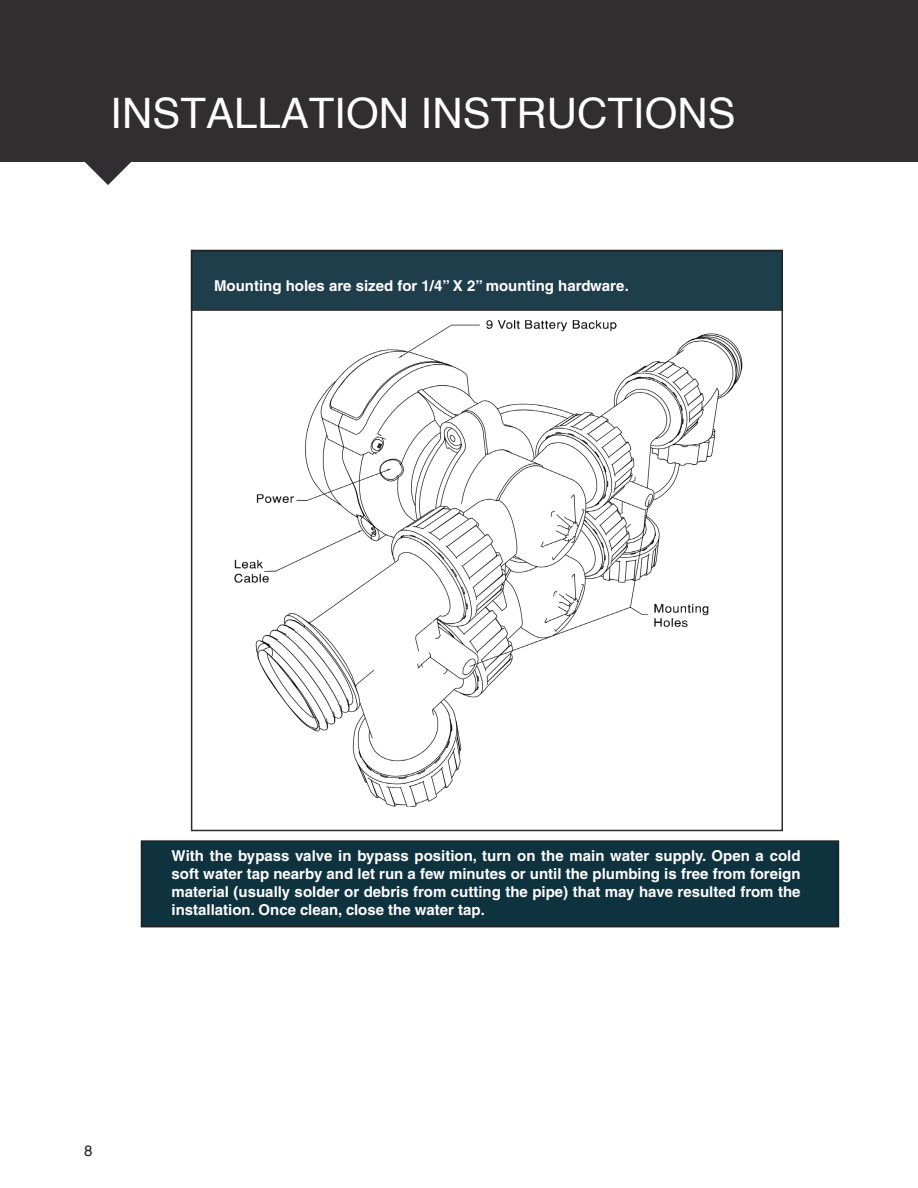
<style>
.page{position:relative;width:918px;height:1188px;background:#fff}
.page>*{position:absolute;margin:0;border:0;box-sizing:border-box;transform-origin:0 0}
.t1{font:42px "Helvetica";color:#fff}
.t2{font:700 15px/18px "Helvetica CE";color:#fff;text-align:justify}
.t3{font:15px "Helvetica";color:#231f20}
</style>
<div class="page">
<svg style="left:85px;top:162px;width:46px;height:23px"></svg>
<div style="left:0;top:0;width:918px;height:162px;background:#312e30"></div>
<svg style="left:190px;top:250px;width:593px;height:582px"></svg>
<div style="left:192px;top:250px;width:590px;height:60px;background:#1e3e4b"></div>
<div style="left:191px;top:250px;width:592px;height:61px;border:2px solid #231f20"></div>
<div style="left:142px;top:841px;width:696px;height:86px;background:#0f323f"></div>
<div style="left:141px;top:840px;width:698px;height:87px;border:2px solid #231f20"></div>
<p class="t1" style="left:110px;top:89px;width:627px">INSTALLATION INSTRUCTIONS</p>
<p class="t2" style="left:214px;top:276px;width:416px">Mounting holes are sized for 1/4” X 2” mounting hardware.</p>
<p class="t2" style="left:172px;top:846px;width:630px">With the bypass valve in bypass position, turn on the main water supply. Open a cold soft water tap nearby and let run a few minutes or until the plumbing is free from foreign material (usually solder or debris from cutting the pipe) that may have resulted from the installation. Once clean, close the water tap.</p>
<p class="t3" style="left:84px;top:1142px;width:10px">8</p>
</div>
